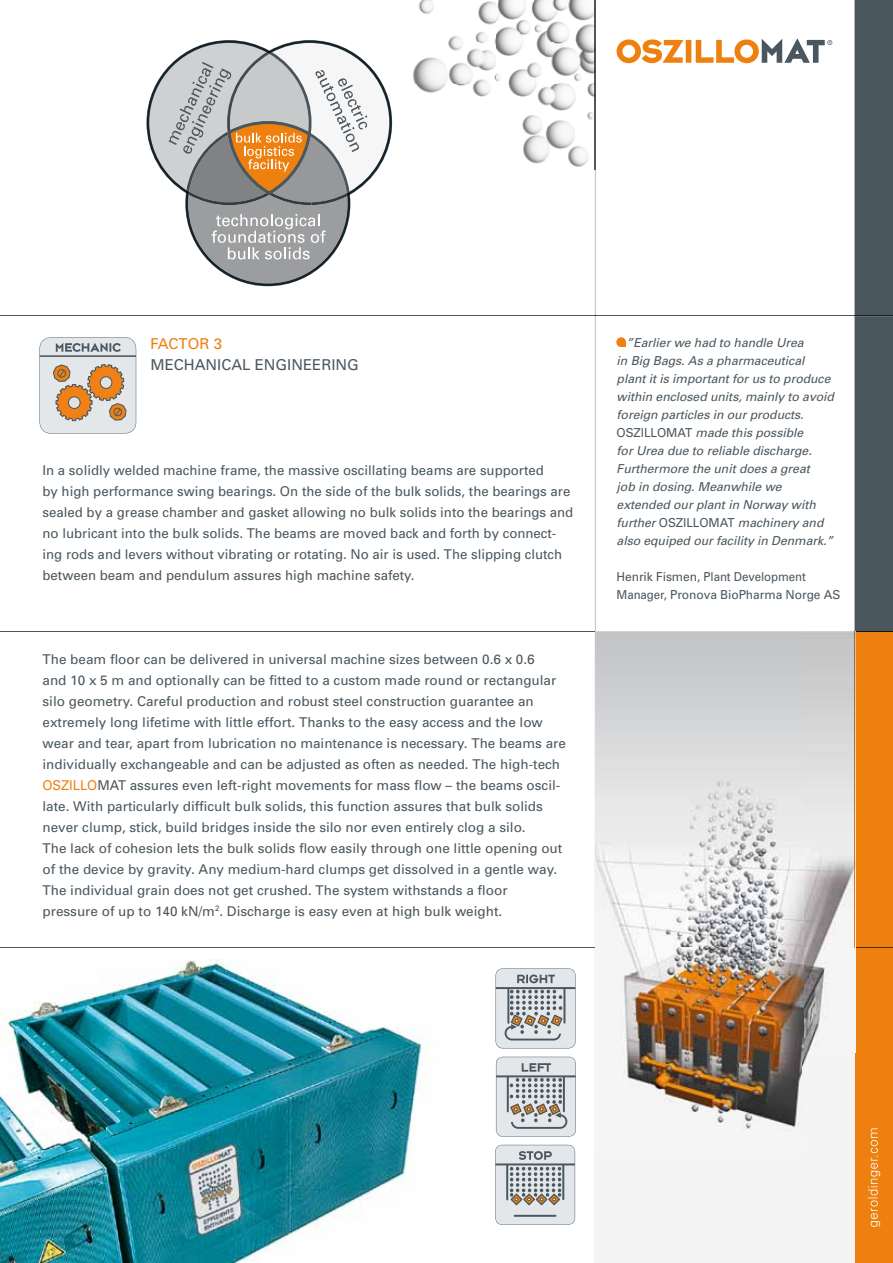
<style>
.page{position:relative;width:893px;height:1263px;background:#fff}
.page>*{position:absolute;margin:0;border:0;box-sizing:border-box;transform-origin:0 0}
.t1{font:15px "Univers";color:#4b575f}
.t2{font:15px "Univers";color:#ee8010}
.t3{font:13.5px/21px "Univers";color:#4b575f}
.t4{font:italic 12.3px/18px "Univers 55";letter-spacing:-.005em;color:#4b575f}
.t5{font:12.3px/18px "Univers";letter-spacing:-.005em;color:#4b575f}
.t6{font:700 12.3px "Univers";color:#4b575f}
.s1{color:#ee8010}
.s2{font-family:"Univers";font-style:normal}
</style>
<div class="page">
<hr style="left:0;top:316px;width:595px;height:1px;background:#4b575f">
<hr style="left:0;top:947px;width:595px;height:1px;background:#4b575f">
<hr style="left:0;top:631px;width:595px;height:1px;background:#4b575f">
<img style="left:0;top:959px;width:430px;height:304px">
<svg style="left:595px;top:0;width:298px;height:1263px"></svg>
<img style="left:595px;top:632px;width:260px;height:631px">
<svg style="left:146px;top:40px;width:246px;height:246px"></svg>
<img style="left:413px;top:0;width:183px;height:169px">
<svg style="left:40px;top:337px;width:96px;height:97px;background:#d3c3b2"></svg>
<svg style="left:496px;top:968px;width:80px;height:80px;background:#c3c6c8"></svg>
<svg style="left:496px;top:1057px;width:80px;height:80px;background:#c3c7c9"></svg>
<svg style="left:495px;top:1145px;width:80px;height:80px;background:#c4c7ca"></svg>
<p class="t2" style="left:151px;top:334px;width:73px">FACTOR 3</p>
<p class="t1" style="left:151px;top:355px;width:210px">MECHANICAL ENGINEERING</p>
<p class="t3" style="left:43px;top:460px;width:532px">In a solidly welded machine frame, the massive oscillating beams are supported<br>by high performance swing bearings. On the side of the bulk solids, the bearings are sealed by a grease chamber and gasket allowing no bulk solids into the bearings and no lubricant into the bulk solids. The beams are moved back and forth by connect&shy;ing rods and levers without vibrating or rotating. No air is used. The slipping clutch between beam and pendulum assures high machine safety.</p>
<p class="t3" style="left:43px;top:648px;width:525px">The beam floor can be delivered in universal machine sizes between 0.6 x 0.6<br>and 10 x 5 m and optionally can be fitted to a custom made round or rectangular silo geometry. Careful production and robust steel construction guarantee an extremely long lifetime with little effort. Thanks to the easy access and the low wear and tear, apart from lubrication no maintenance is necessary. The beams are individually exchangeable and can be adjusted as often as needed. The high-tech <span class="s1">OSZILLO</span>MAT assures even left-right movements for mass flow – the beams oscil&shy;late. With particularly difficult bulk solids, this function assures that bulk solids never clump, stick, build bridges inside the silo nor even entirely clog a silo.<br>The lack of cohesion lets the bulk solids flow easily through one little opening out of the device by gravity. Any medium-hard clumps get dissolved in a gentle way.<br>The individual grain does not get crushed. The system withstands a floor pressure of up to 140 kN/m<sup>2</sup>. Discharge is easy even at high bulk weight.</p>
<p class="t6" style="left:266px;top:668px;width:68px">MECHANIC</p>
<p class="t6" style="left:384px;top:669px;width:78px">ELECTRONIC</p>
<p class="t6" style="left:539px;top:667px;width:39px">RIGHT</p>
<p class="t4" style="left:617px;top:334px;width:219px;text-indent:10px">”Earlier we had to handle Urea<br>in Big Bags. As a pharmaceutical plant it is important for us to produce within enclosed units, mainly to avoid foreign particles in our products.<br><span class="s2">OSZILLOMAT</span> made this possible<br>for Urea due to reliable discharge.<br>Furthermore the unit does a great<br>job in dosing. Meanwhile we extended our plant in Norway with further <span class="s2">OSZILLOMAT</span> machinery and also equiped our facility in Denmark.”</p>
<p class="t5" style="left:617px;top:568px;width:225px">Henrik Fismen, Plant Development<br>Manager, Pronova BioPharma Norge AS</p>
<p class="t6" style="left:652px;top:374px;width:38px">LINKS</p>
<p class="t6" style="left:762px;top:374px;width:42px">STOPP</p>
</div>
